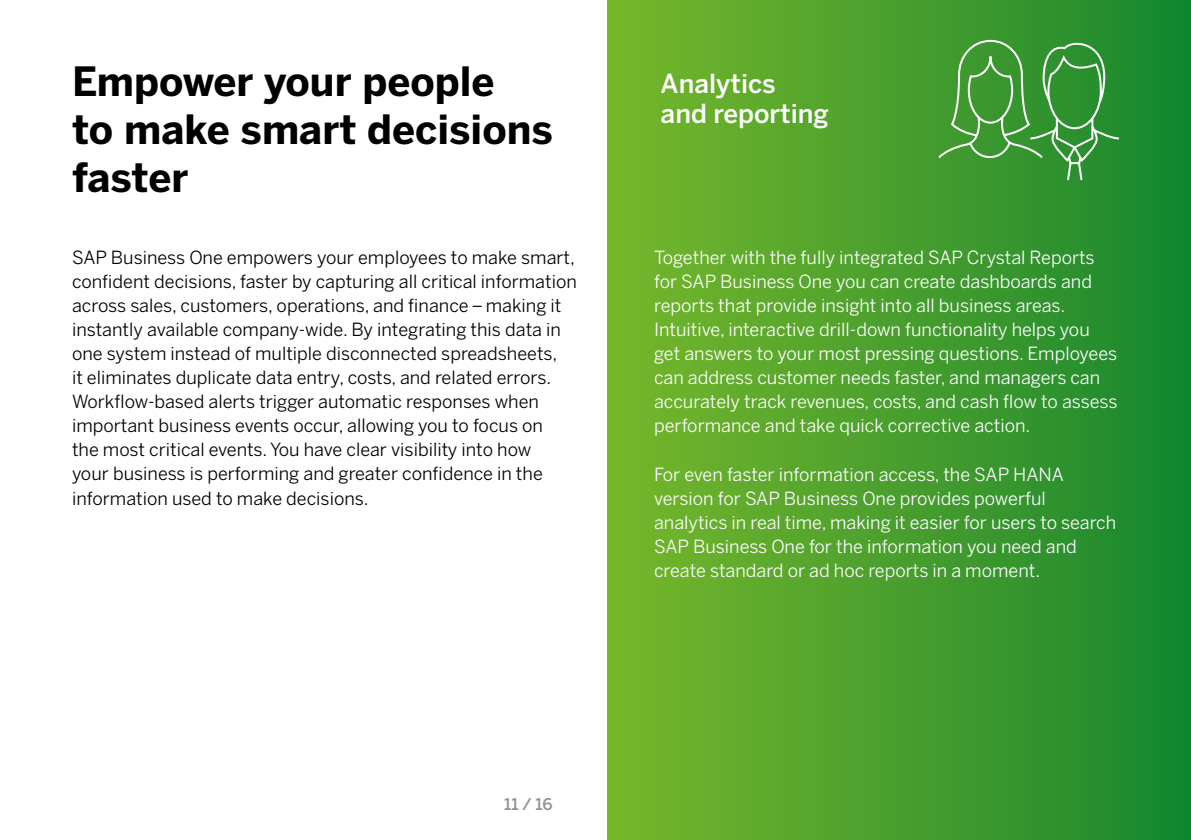
<style>
.page{position:relative;width:1191px;height:840px;background:#fff}
.page>*{position:absolute;margin:0;border:0;box-sizing:border-box;transform-origin:0 0}
.t1{font:700 40px/48px "Benton Sans";color:#000}
.t2{font:500 26px/30px "Benton Sans";color:#fff}
.t3{font:18px/24px "Benton Sans";color:#fff}
.t4{font:18px/24px "Benton Sans";color:#000}
.t5{font:500 16px "Benton Sans";color:#929292}
</style>
<div class="page">
<div style="left:608px;top:0;width:583px;height:839px;background:linear-gradient(to right,#79b72c,#16862f)"></div>
<svg style="left:936px;top:40px;width:185px;height:142px"></svg>
<h1 class="t1" style="left:72px;top:58px;width:482px">Empower your people<br>to make smart decisions faster</h1>
<p class="t4" style="left:72px;top:246px;width:506px">SAP Business One empowers your employees to make smart, confident decisions, faster by capturing all critical information across sales, customers, operations, and finance – making it instantly available company-wide. By integrating this data in one system instead of multiple disconnected spreadsheets,<br>it eliminates duplicate data entry, costs, and related errors.<br>Workflow-based alerts trigger automatic responses when important business events occur, allowing you to focus on<br>the most critical events. You have clear visibility into how<br>your business is performing and greater confidence in the information used to make decisions.</p>
<h2 class="t2" style="left:660px;top:69px;width:170px">Analytics<br>and reporting</h2>
<p class="t3" style="left:654px;top:246px;width:465px">Together with the fully integrated SAP Crystal Reports for SAP Business One you can create dashboards and reports that provide insight into all business areas.<br>Intuitive, interactive drill-down functionality helps you get answers to your most pressing questions. Employees can address customer needs faster, and managers can accurately track revenues, costs, and cash flow to assess performance and take quick corrective action.</p>
<p class="t3" style="left:654px;top:462px;width:464px">For even faster information access, the SAP HANA version for SAP Business One provides powerful analytics in real time, making it easier for users to search SAP Business One for the information you need and create standard or ad hoc reports in a moment.</p>
<p class="t5" style="left:504px;top:794px;width:50px">11 / 16</p>
</div>
